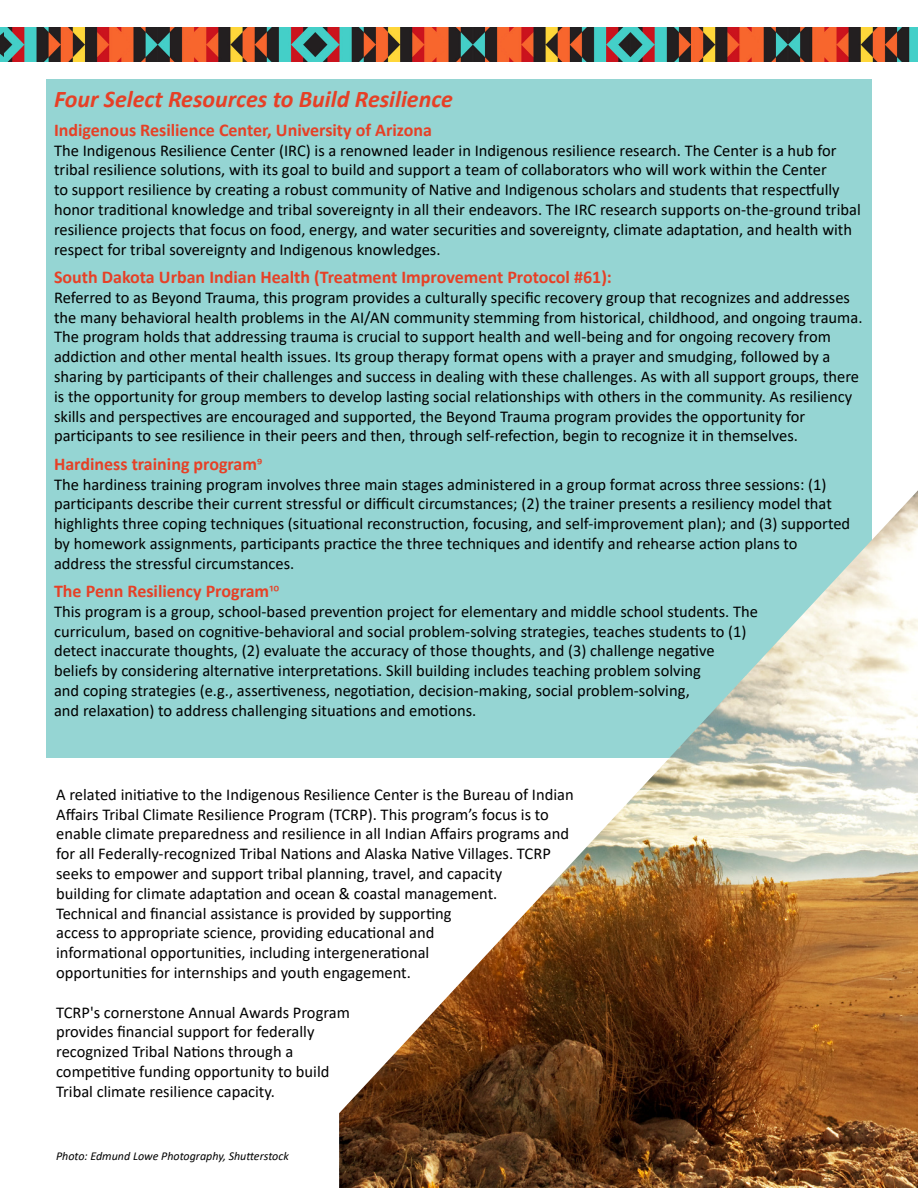
<style>
.page{position:relative;width:918px;height:1188px;background:#fff}
.page>*{position:absolute;margin:0;border:0;box-sizing:border-box;transform-origin:0 0}
.t1{font:italic 700 24px "Calibri";color:#e64026}
.t2{font:700 18px "Calibri";color:#e64026}
.t3{font:16.5px/19.8px "Calibri";color:#000}
.t4{font:italic 12px "Calibri";color:#000}
.s1{font-weight:400}
</style>
<div class="page">
<div style="left:46px;top:80px;width:826px;height:678px;background:#95d5d3"></div>
<img style="left:3px;top:27px;width:915px;height:35px">
<img style="left:339px;top:490px;width:579px;height:698px">
<img style="left:0;top:27px;width:3px;height:35px">
<h1 class="t1" style="left:54px;top:83px;width:400px">Four Select Resources to Build Resilience</h1>
<p class="t2" style="left:54px;top:117px;width:380px">Indigenous Resilience Center, University of Arizona</p>
<p class="t3" style="left:54px;top:140px;width:808px">The Indigenous Resilience Center (IRC) is a renowned leader in Indigenous resilience research. The Center is a hub for tribal resilience solutions, with its goal to build and support a team of collaborators who will work within the Center<br>to support resilience by creating a robust community of Native and Indigenous scholars and students that respectfully honor traditional knowledge and tribal sovereignty in all their endeavors. The IRC research supports on-the-ground tribal resilience projects that focus on food, energy, and water securities and sovereignty, climate adaptation, and health with respect for tribal sovereignty and Indigenous knowledges.</p>
<p class="t2" style="left:54px;top:264px;width:559px">South Dakota Urban Indian Health (Treatment Improvement Protocol #61):</p>
<p class="t3" style="left:54px;top:287px;width:810px">Referred to as Beyond Trauma, this program provides a culturally specific recovery group that recognizes and addresses the many behavioral health problems in the AI/AN community stemming from historical, childhood, and ongoing trauma.<br>The program holds that addressing trauma is crucial to support health and well-being and for ongoing recovery from addiction and other mental health issues. Its group therapy format opens with a prayer and smudging, followed by a sharing by participants of their challenges and success in dealing with these challenges. As with all support groups, there is the opportunity for group members to develop lasting social relationships with others in the community. As resiliency skills and perspectives are encouraged and supported, the Beyond Trauma program provides the opportunity for participants to see resilience in their peers and then, through self-refection, begin to recognize it in themselves.</p>
<p class="t2" style="left:54px;top:451px;width:210px">Hardiness training program<span class="s1">9</span></p>
<p class="t3" style="left:54px;top:474px;width:798px">The hardiness training program involves three main stages administered in a group format across three sessions: (1) participants describe their current stressful or difficult circumstances; (2) the trainer presents a resiliency model that highlights three coping techniques (situational reconstruction, focusing, and self-improvement plan); and (3) supported by homework assignments, participants practice the three techniques and identify and rehearse action plans to address the stressful circumstances.</p>
<p class="t2" style="left:54px;top:578px;width:227px">The Penn Resiliency Program<span class="s1">10</span></p>
<p class="t3" style="left:54px;top:601px;width:706px">This program is a group, school-based prevention project for elementary and middle school students. The curriculum, based on cognitive-behavioral and social problem-solving strategies, teaches students to (1) detect inaccurate thoughts, (2) evaluate the accuracy of those thoughts, and (3) challenge negative beliefs by considering alternative interpretations. Skill building includes teaching problem solving<br>and coping strategies (e.g., assertiveness, negotiation, decision-making, social problem-solving,<br>and relaxation) to address challenging situations and emotions.</p>
<p class="t3" style="left:56px;top:784px;width:519px">A related initiative to the Indigenous Resilience Center is the Bureau of Indian Affairs Tribal Climate Resilience Program (TCRP). This program’s focus is to enable climate preparedness and resilience in all Indian Affairs programs and for all Federally-recognized Tribal Nations and Alaska Native Villages. TCRP seeks to empower and support tribal planning, travel, and capacity<br>building for climate adaptation and ocean &amp; coastal management.<br>Technical and financial assistance is provided by supporting<br>access to appropriate science, providing educational and<br>informational opportunities, including intergenerational<br>opportunities for internships and youth engagement.</p>
<p class="t3" style="left:56px;top:1002px;width:295px">TCRP's cornerstone Annual Awards Program provides financial support for federally recognized Tribal Nations through a competitive funding opportunity to build Tribal climate resilience capacity.</p>
<p class="t4" style="left:56px;top:1147px;width:234px">Photo: Edmund Lowe Photography, Shutterstock</p>
</div>
